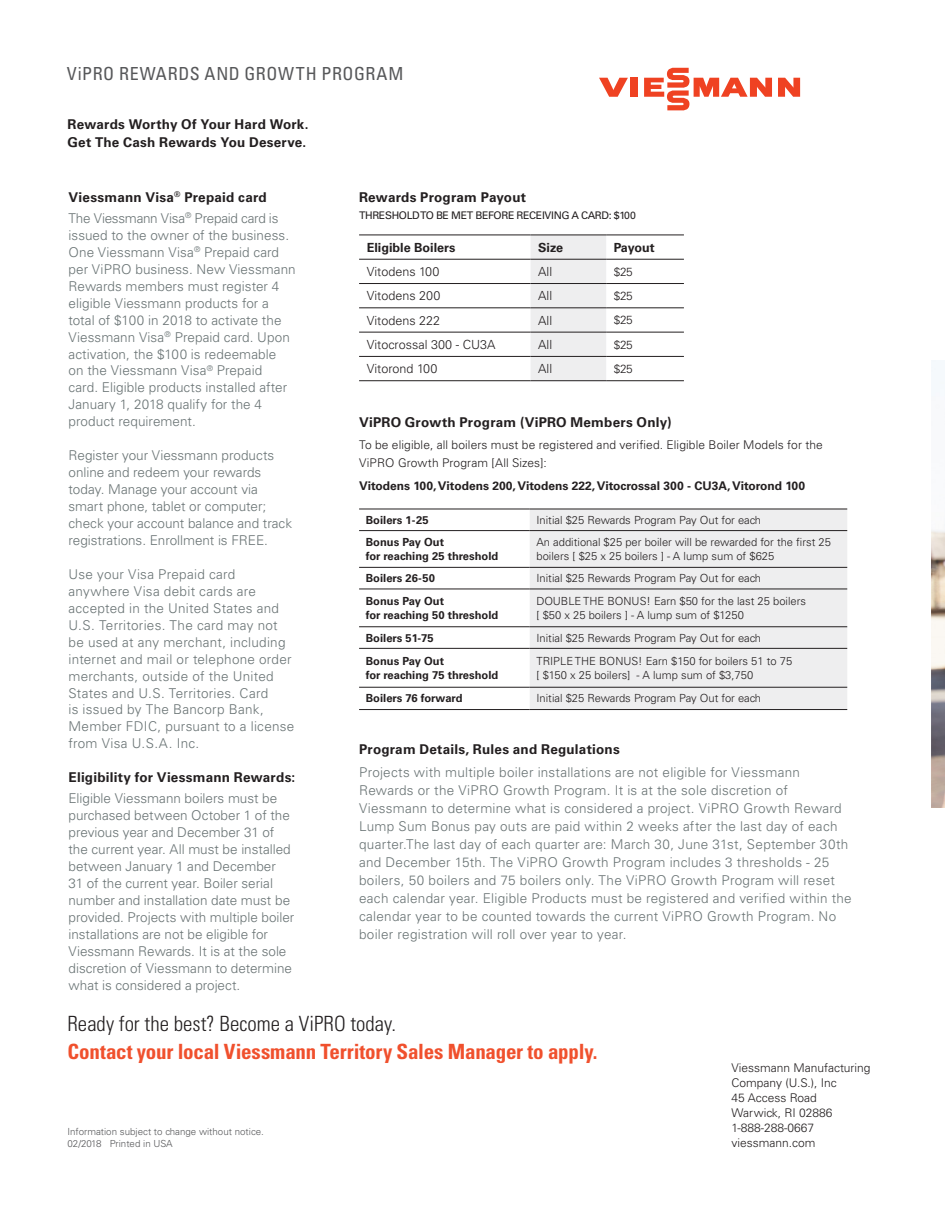
<style>
.page{position:relative;width:945px;height:1215px;background:#fff}
.page>*{position:absolute;margin:0;border:0;box-sizing:border-box;transform-origin:0 0}
.t1{font:700 condensed 21px "Univers LT Std";letter-spacing:-.01em;color:#f0502d}
.t2{font:300 condensed 21px "Univers LT Std";color:#231f20}
.t3{font:condensed 18px "Univers LT Std";letter-spacing:.035em;color:#57585a}
.t4{font:300 13.5px/17px "Univers LT Std";letter-spacing:.01em;color:#697374}
.t5{font:700 13.5px/18px "Univers LT Std";letter-spacing:.015em;color:#231f20}
.t6{font:300 13.5px/21.1px "Univers LT Std";letter-spacing:-.02em;color:#697374}
.t7{font:300 12.6px "Univers LT Std";color:#231f20}
.t8{font:700 12.6px "Univers LT Std";color:#231f20}
.t9{font:300 12px/15px "Univers LT Std";color:#231f20}
.t10{font:700 12px "Univers LT Std";color:#231f20}
.t11{font:300 11.85px "Univers LT Std";letter-spacing:-.025em;color:#231f20}
.t12{font:300 11.25px/13.4px "Univers LT Std";color:#231f20}
.t13{font:700 11.25px/13.4px "Univers LT Std";color:#231f20}
.t14{font:10.5px "Univers LT Std";letter-spacing:-.035em;color:#231f20}
.t15{font:300 9.75px/12px "Univers LT Std";color:#57585a}
.s1{font-weight:700;color:#231f20}
</style>
<div class="page">
<img style="left:932px;top:361px;width:13px;height:446px">
<div style="left:631px;top:78px;width:7px;height:19px;background:#ef4222"></div>
<svg style="left:599px;top:78px;width:29px;height:19px"></svg>
<svg style="left:644px;top:68px;width:128px;height:43px"></svg>
<svg style="left:778px;top:78px;width:22px;height:19px"></svg>
<div style="left:530px;top:510px;width:317px;height:199px;background:#eeeeef"></div>
<hr style="left:359px;top:509px;width:171px;height:1px;background:#231f20">
<hr style="left:530px;top:509px;width:317px;height:1px;background:#231f20">
<hr style="left:359px;top:530px;width:171px;height:1px;background:#231f20">
<hr style="left:530px;top:530px;width:317px;height:1px;background:#231f20">
<hr style="left:359px;top:567px;width:171px;height:1px;background:#231f20">
<hr style="left:530px;top:567px;width:317px;height:1px;background:#231f20">
<hr style="left:359px;top:589px;width:171px;height:1px;background:#231f20">
<hr style="left:530px;top:589px;width:317px;height:1px;background:#231f20">
<hr style="left:359px;top:627px;width:171px;height:1px;background:#231f20">
<hr style="left:530px;top:627px;width:317px;height:1px;background:#231f20">
<hr style="left:359px;top:648px;width:171px;height:1px;background:#231f20">
<hr style="left:530px;top:648px;width:317px;height:1px;background:#231f20">
<hr style="left:359px;top:687px;width:171px;height:1px;background:#231f20">
<hr style="left:530px;top:687px;width:317px;height:1px;background:#231f20">
<hr style="left:359px;top:709px;width:171px;height:1px;background:#231f20">
<hr style="left:530px;top:709px;width:317px;height:1px;background:#231f20">
<div style="left:531px;top:236px;width:75px;height:144px;background:#eeeeef"></div>
<hr style="left:359px;top:235px;width:172px;height:1px;background:#231f20">
<hr style="left:531px;top:235px;width:75px;height:1px;background:#231f20">
<hr style="left:606px;top:235px;width:78px;height:1px;background:#231f20">
<hr style="left:359px;top:259px;width:172px;height:1px;background:#231f20">
<hr style="left:531px;top:259px;width:75px;height:1px;background:#231f20">
<hr style="left:606px;top:259px;width:78px;height:1px;background:#231f20">
<hr style="left:359px;top:283px;width:172px;height:1px;background:#231f20">
<hr style="left:531px;top:283px;width:75px;height:1px;background:#231f20">
<hr style="left:606px;top:283px;width:78px;height:1px;background:#231f20">
<hr style="left:359px;top:308px;width:172px;height:1px;background:#231f20">
<hr style="left:531px;top:308px;width:75px;height:1px;background:#231f20">
<hr style="left:606px;top:308px;width:78px;height:1px;background:#231f20">
<hr style="left:359px;top:332px;width:172px;height:1px;background:#231f20">
<hr style="left:531px;top:332px;width:75px;height:1px;background:#231f20">
<hr style="left:606px;top:332px;width:78px;height:1px;background:#231f20">
<hr style="left:359px;top:356px;width:172px;height:1px;background:#231f20">
<hr style="left:531px;top:356px;width:75px;height:1px;background:#231f20">
<hr style="left:606px;top:356px;width:78px;height:1px;background:#231f20">
<hr style="left:359px;top:380px;width:172px;height:1px;background:#231f20">
<hr style="left:531px;top:380px;width:75px;height:1px;background:#231f20">
<hr style="left:606px;top:380px;width:78px;height:1px;background:#231f20">
<h2 class="t3" style="left:67px;top:62px;width:338px">ViPRO REWARDS AND GROWTH PROGRAM</h2>
<p class="t5" style="left:68px;top:115px;width:242px">Rewards Worthy Of Your Hard Work.<br>Get The Cash Rewards You Deserve.</p>
<p class="t6" style="left:69px;top:186px;width:211px"><span class="s1">Viessmann Visa</span><sup>®</sup> <span class="s1">Prepaid card<br></span>The Viessmann Visa<sup>®</sup> Prepaid card is</p>
<p class="t4" style="left:69px;top:227px;width:229px">issued to the owner of the business.<br>One Viessmann Visa<sup>®</sup> Prepaid card per ViPRO business. New Viessmann Rewards members must register 4 eligible Viessmann products for a total of $100 in 2018 to activate the Viessmann Visa<sup>®</sup> Prepaid card. Upon activation, the $100 is redeemable<br>on the Viessmann Visa<sup>®</sup> Prepaid<br>card. Eligible products installed after January 1, 2018 qualify for the 4 product requirement.</p>
<p class="t4" style="left:69px;top:447px;width:225px">Register your Viessmann products online and redeem your rewards today. Manage your account via smart phone, tablet or computer; check your account balance and track registrations. Enrollment is FREE.</p>
<p class="t4" style="left:69px;top:566px;width:227px">Use your Visa Prepaid card anywhere Visa debit cards are accepted in the United States and<br>U.S. Territories. The card may not be used at any merchant, including internet and mail or telephone order merchants, outside of the United<br>States and U.S. Territories. Card<br>is issued by The Bancorp Bank,<br>Member FDIC, pursuant to a license from Visa U.S.A. Inc.</p>
<p class="t5" style="left:69px;top:769px;width:228px">Eligibility for Viessmann Rewards:</p>
<p class="t4" style="left:69px;top:790px;width:227px">Eligible Viessmann boilers must be purchased between October 1 of the previous year and December 31 of the current year. All must be installed between January 1 and December<br>31 of the current year. Boiler serial number and installation date must be provided. Projects with multiple boiler installations are not be eligible for Viessmann Rewards. It is at the sole discretion of Viessmann to determine what is considered a project.</p>
<p class="t5" style="left:359px;top:188px;width:169px">Rewards Program Payout</p>
<p class="t14" style="left:359px;top:209px;width:278px">THRESHOLD TO BE MET BEFORE RECEIVING A CARD: $100</p>
<p class="t8" style="left:367px;top:240px;width:90px">Eligible Boilers</p>
<p class="t8" style="left:538px;top:240px;width:26px">Size</p>
<p class="t8" style="left:614px;top:240px;width:42px">Payout</p>
<p class="t7" style="left:367px;top:264px;width:74px">Vitodens 100</p>
<p class="t7" style="left:538px;top:264px;width:15px">All</p>
<p class="t11" style="left:614px;top:264px;width:21px">$25</p>
<p class="t7" style="left:367px;top:288px;width:75px">Vitodens 200</p>
<p class="t7" style="left:538px;top:288px;width:15px">All</p>
<p class="t11" style="left:614px;top:289px;width:21px">$25</p>
<p class="t7" style="left:367px;top:312px;width:75px">Vitodens 222</p>
<p class="t7" style="left:538px;top:312px;width:15px">All</p>
<p class="t11" style="left:614px;top:313px;width:21px">$25</p>
<p class="t7" style="left:367px;top:337px;width:130px">Vitocrossal 300 - CU3A</p>
<p class="t7" style="left:538px;top:337px;width:15px">All</p>
<p class="t11" style="left:614px;top:337px;width:21px">$25</p>
<p class="t7" style="left:367px;top:361px;width:72px">Vitorond 100</p>
<p class="t7" style="left:538px;top:361px;width:15px">All</p>
<p class="t11" style="left:614px;top:362px;width:21px">$25</p>
<p class="t5" style="left:359px;top:414px;width:314px">ViPRO Growth Program (ViPRO Members Only)</p>
<p class="t9" style="left:359px;top:436px;width:465px;line-height:18px">To be eligible, all boilers must be registered and verified. Eligible Boiler Models for the<br>ViPRO Growth Program [All Sizes]:</p>
<p class="t10" style="left:359px;top:478px;width:447px">Vitodens 100, Vitodens 200, Vitodens 222, Vitocrossal 300 - CU3A, Vitorond 100</p>
<p class="t13" style="left:366px;top:513px;width:64px">Boilers 1-25</p>
<p class="t12" style="left:536px;top:513px;width:226px">Initial $25 Rewards Program Pay Out for each</p>
<p class="t13" style="left:366px;top:536px;width:134px">Bonus Pay Out<br>for reaching 25 threshold</p>
<p class="t12" style="left:536px;top:536px;width:296px">An additional $25 per boiler will be rewarded for the first 25 boilers [ $25 x 25 boilers ] - A lump sum of $625</p>
<p class="t13" style="left:366px;top:572px;width:71px">Boilers 26-50</p>
<p class="t12" style="left:536px;top:572px;width:226px">Initial $25 Rewards Program Pay Out for each</p>
<p class="t13" style="left:366px;top:595px;width:134px">Bonus Pay Out<br>for reaching 50 threshold</p>
<p class="t12" style="left:536px;top:595px;width:271px">DOUBLE THE BONUS! Earn $50 for the last 25 boilers [ $50 x 25 boilers ] - A lump sum of $1250</p>
<p class="t13" style="left:366px;top:631px;width:69px">Boilers 51-75</p>
<p class="t12" style="left:536px;top:631px;width:226px">Initial $25 Rewards Program Pay Out for each</p>
<p class="t13" style="left:366px;top:655px;width:134px">Bonus Pay Out<br>for reaching 75 threshold</p>
<p class="t12" style="left:536px;top:654px;width:257px">TRIPLE THE BONUS! Earn $150 for boilers 51 to 75 [ $150 x 25 boilers] - A lump sum of $3,750</p>
<p class="t13" style="left:366px;top:692px;width:98px">Boilers 76 forward</p>
<p class="t12" style="left:536px;top:692px;width:226px">Initial $25 Rewards Program Pay Out for each</p>
<p class="t5" style="left:359px;top:741px;width:262px">Program Details, Rules and Regulations</p>
<p class="t4" style="left:359px;top:763px;width:494px;line-height:18px">Projects with multiple boiler installations are not eligible for Viessmann Rewards or the ViPRO Growth Program. It is at the sole discretion of Viessmann to determine what is considered a project. ViPRO Growth Reward Lump Sum Bonus pay outs are paid within 2 weeks after the last day of each quarter.The last day of each quarter are: March 30, June 31st, September 30th and December 15th. The ViPRO Growth Program includes 3 thresholds - 25 boilers, 50 boilers and 75 boilers only. The ViPRO Growth Program will reset each calendar year. Eligible Products must be registered and verified within the calendar year to be counted towards the current ViPRO Growth Program. No boiler registration will roll over year to year.</p>
<h1 class="t2" style="left:68px;top:1011px;width:330px">Ready for the best? Become a ViPRO today.</h1>
<h1 class="t1" style="left:68px;top:1039px;width:532px">Contact your local Viessmann Territory Sales Manager to apply.</h1>
<p class="t15" style="left:68px;top:1126px;width:198px">Information subject to change without notice.<br>02/2018 Printed in USA</p>
<p class="t9" style="left:732px;top:1061px;width:140px">Viessmann Manufacturing<br>Company (U.S.), Inc<br>45 Access Road<br>Warwick, RI 02886<br>1-888-288-0667 viessmann.com</p>
</div>
